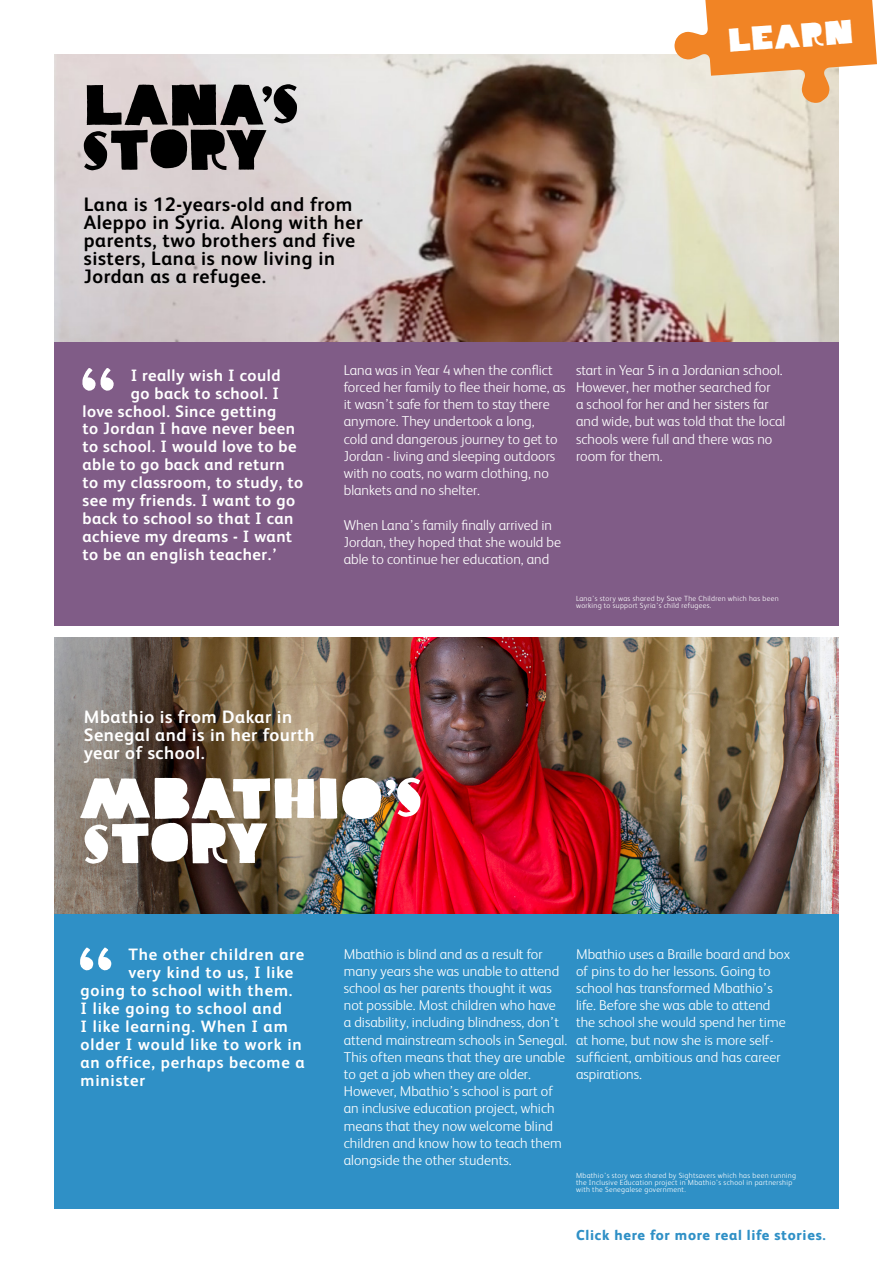
<style>
.page{position:relative;width:893px;height:1263px;background:#fff}
.page>*{position:absolute;margin:0;border:0;box-sizing:border-box;transform-origin:0 0}
.t1{font:57.3px "YWFT Clairemy";color:#fff}
.t2{font:57.3px "YWFT Clairemy";color:#000}
.t3{font:33.15px "YWFT Clairemy";color:#fff}
.t4{font:700 19.5px/18px "FS Albert";letter-spacing:.03em;color:#000}
.t5{font:700 18px/18px "FS Albert";letter-spacing:.03em;color:#fff}
.t6{font:700 16.5px "FS Albert";letter-spacing:.03em;color:#fff}
.t7{font:700 16.5px "FS Albert";letter-spacing:.05em;color:#fff}
.t8{font:300 14.4px/17.2px "FS Albert";color:#fff}
.t9{font:800 14.4px "FS Albert";letter-spacing:.05em;color:#2f90c6}
.t10{font:300 7.5px/7.2px "FS Albert";letter-spacing:.04em;color:#fff}
</style>
<div class="page">
<img style="left:54px;top:54px;width:785px;height:288px">
<div style="left:54px;top:342px;width:785px;height:283px;background:#805c87"></div>
<img style="left:54px;top:638px;width:785px;height:276px">
<div style="left:54px;top:914px;width:785px;height:295px;background:#2f90c6"></div>
<svg style="left:80px;top:947px;width:31px;height:23px"></svg>
<svg style="left:82px;top:368px;width:32px;height:23px"></svg>
<svg style="left:84px;top:129px;width:182px;height:41px"></svg>
<svg style="left:262px;top:84px;width:35px;height:39px"></svg>
<svg style="left:674px;top:0;width:203px;height:103px"></svg>
<svg style="left:85px;top:823px;width:182px;height:41px"></svg>
<svg style="left:386px;top:778px;width:35px;height:39px"></svg>
<h1 class="t2" style="left:84px;top:64px;width:183px">LANA</h1>
<h3 class="t4" style="left:84px;top:194px;width:281px">Lana is 12-years-old and from<br>Aleppo in Syria. Along with her parents, two brothers and five sisters, Lana is now living in<br>Jordan as a refugee.</h3>
<h2 class="t3" style="left:726px;top:16px;width:127px;rotate:-4deg">LEARN</h2>
<p class="t6" style="left:131px;top:364px;width:151px">I really wish I could</p>
<p class="t6" style="left:131px;top:382px;width:150px">go back to school. I</p>
<p class="t6" style="left:82px;top:400px;width:195px">love school. Since getting</p>
<p class="t6" style="left:82px;top:418px;width:214px">to Jordan I have never been</p>
<p class="t6" style="left:82px;top:435px;width:216px">to school. I would love to be</p>
<p class="t6" style="left:82px;top:453px;width:204px">able to go back and return</p>
<p class="t6" style="left:82px;top:471px;width:222px">to my classroom, to study, to</p>
<p class="t6" style="left:82px;top:489px;width:214px">see my friends. I want to go</p>
<p class="t6" style="left:82px;top:507px;width:212px">back to school so that I can</p>
<p class="t6" style="left:82px;top:525px;width:211px">achieve my dreams - I want</p>
<p class="t6" style="left:82px;top:543px;width:197px">to be an english teacher.’</p>
<p class="t8" style="left:344px;top:360px;width:223px">Lana was in Year 4 when the conflict forced her family to flee their home, as it wasn’t safe for them to stay there anymore. They undertook a long,<br>cold and dangerous journey to get to Jordan - living and sleeping outdoors with no coats, no warm clothing, no blankets and no shelter.</p>
<p class="t8" style="left:344px;top:515px;width:219px">When Lana’s family finally arrived in<br>Jordan, they hoped that she would be able to continue her education, and</p>
<p class="t8" style="left:576px;top:360px;width:211px">start in Year 5 in a Jordanian school.<br>However, her mother searched for<br>a school for her and her sisters far and wide, but was told that the local schools were full and there was no room for them.</p>
<p class="t10" style="left:576px;top:595px;width:204px">Lana’s story was shared by Save The Children which has been working to support Syria’s child refugees.</p>
<p class="t5" style="left:84px;top:707px;width:232px">Mbathio is from Dakar in<br>Senegal and is in her fourth year of school.</p>
<h1 class="t1" style="left:78px;top:757px;width:307px">MBATHIO</h1>
<p class="t7" style="left:128px;top:943px;width:177px">The other children are</p>
<p class="t7" style="left:128px;top:961px;width:167px">very kind to us, I like</p>
<p class="t7" style="left:81px;top:979px;width:213px">going to school with them.</p>
<p class="t7" style="left:81px;top:997px;width:203px">I like going to school and</p>
<p class="t7" style="left:81px;top:1015px;width:209px">I like learning. When I am</p>
<p class="t7" style="left:81px;top:1033px;width:223px">older I would like to work in</p>
<p class="t7" style="left:81px;top:1051px;width:226px">an office, perhaps become a</p>
<p class="t7" style="left:81px;top:1069px;width:66px">minister</p>
<p class="t8" style="left:344px;top:944px;width:225px">Mbathio is blind and as a result for many years she was unable to attend school as her parents thought it was not possible. Most children who have<br>a disability, including blindness, don’t attend mainstream schools in Senegal.<br>This often means that they are unable to get a job when they are older.<br>However, Mbathio’s school is part of an inclusive education project, which means that they now welcome blind children and know how to teach them alongside the other students.</p>
<p class="t8" style="left:576px;top:944px;width:215px">Mbathio uses a Braille board and box of pins to do her lessons. Going to school has transformed Mbathio’s life. Before she was able to attend the school she would spend her time at home, but now she is more self&shy;sufficient, ambitious and has career aspirations.</p>
<p class="t10" style="left:576px;top:1171px;width:222px">Mbathio’s story was shared by Sightsavers which has been running the Inclusive Education project in Mbathio’s school in partnership with the Senegalese government.</p>
<p class="t9" style="left:576px;top:1225px;width:251px">Click here for more real life stories.</p>
</div>
